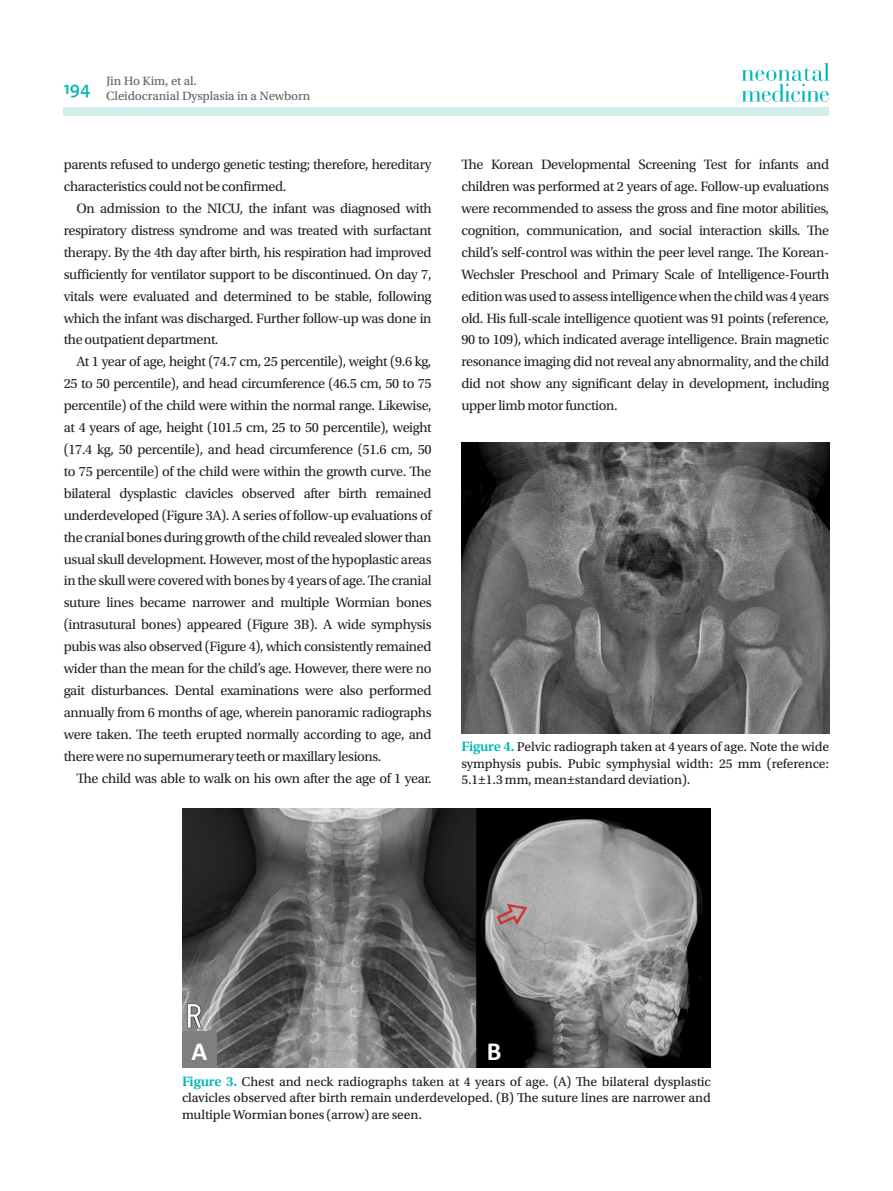
<style>
.page{position:relative;width:893px;height:1191px;background:#fff}
.page>*{position:absolute;margin:0;border:0;box-sizing:border-box;transform-origin:0 0}
.t1{font:700 26.25px "Calibri";color:#fff}
.t2{font:700 26.1px "Calibri";color:#fff}
.t3{font:600 18px "The Mix";color:#00b7b8}
.바탕글-영문{font:14.25px/21.9px "Utopia Std";letter-spacing:-.025em;color:#231f20;text-align:justify}
.Fig{font:13.5px/16.5px "Utopia Std Capt";letter-spacing:-.01em;color:#231f20;text-align:justify}
.큰제목{font:12.75px "Utopia Std Capt";letter-spacing:-.01em;color:#636366}
.s1{font-family:"Utopia Std";font-weight:600;font-size:14.25px;color:#00b7b8}
</style>
<div class="page">
<div style="left:64px;top:107px;width:765px;height:9px;background:#d4eded"></div>
<svg style="left:742px;top:63px;width:87px;height:39px"></svg>
<img style="left:182px;top:808px;width:529px;height:259px">
<div style="left:182px;top:1031px;width:35px;height:36px;background:#7f7f7f"></div>
<div style="left:477px;top:1030px;width:34px;height:37px;background:#000"></div>
<img style="left:461px;top:442px;width:368px;height:291px">
<p class="t3" style="left:64px;top:73px;width:28px">194</p>
<p class="큰제목" style="left:106px;top:74px;width:92px">Jin Ho Kim, et al.</p>
<p class="큰제목" style="left:106px;top:89px;width:206px">Cleidocranial Dysplasia in a Newborn</p>
<p class="바탕글-영문" style="left:64px;top:154px;width:369px">parents refused to undergo genetic testing; therefore, hereditary characteristics could not be confirmed.</p>
<p class="바탕글-영문" style="left:64px;top:198px;width:369px;text-indent:13px">On admission to the NICU, the infant was diagnosed with respiratory distress syndrome and was treated with surfactant therapy. By the 4th day after birth, his respiration had improved sufficiently for ventilator support to be discontinued. On day 7, vitals were evaluated and determined to be stable, following which the infant was discharged. Further follow-up was done in the outpatient department.</p>
<p class="바탕글-영문" style="left:64px;top:351px;width:369px;text-indent:13px">At 1 year of age, height (74.7 cm, 25 percentile), weight (9.6 kg, 25 to 50 percentile), and head circumference (46.5 cm, 50 to 75 percentile) of the child were within the normal range. Likewise, at 4 years of age, height (101.5 cm, 25 to 50 percentile), weight (17.4 kg, 50 percentile), and head circumference (51.6 cm, 50 to 75 percentile) of the child were within the growth curve. The bilateral dysplastic clavicles observed after birth remained underdeveloped (Figure 3A). A series of follow-up evaluations of the cranial bones during growth of the child revealed slower than usual skull development. However, most of the hypoplastic areas in the skull were covered with bones by 4 years of age. The cranial suture lines became narrower and multiple Wormian bones (intrasutural bones) appeared (Figure 3B). A wide symphysis pubis was also observed (Figure 4), which consistently remained wider than the mean for the child’s age. However, there were no gait disturbances. Dental examinations were also performed annually from 6 months of age, wherein panoramic radiographs were taken. The teeth erupted normally according to age, and there were no supernumerary teeth or maxillary lesions.</p>
<p class="바탕글-영문" style="left:77px;top:767px;width:357px">The child was able to walk on his own after the age of 1 year.</p>
<p class="바탕글-영문" style="left:461px;top:154px;width:369px">The Korean Developmental Screening Test for infants and children was performed at 2 years of age. Follow-up evaluations were recommended to assess the gross and fine motor abilities, cognition, communication, and social interaction skills. The child’s self-control was within the peer level range. The Korean-Wechsler Preschool and Primary Scale of Intelligence-Fourth edition was used to assess intelligence when the child was 4 years old. His full-scale intelligence quotient was 91 points (reference, 90 to 109), which indicated average intelligence. Brain magnetic resonance imaging did not reveal any abnormality, and the child did not show any significant delay in development, including upper limb motor function.</p>
<p class="Fig" style="left:461px;top:739px;width:369px"><span class="s1">Figure 4.</span> Pelvic radiograph taken at 4 years of age. Note the wide symphysis pubis. Pubic symphysial width: 25 mm (reference:<br>5.1±1.3 mm, mean±standard deviation).</p>
<p class="t2" style="left:191px;top:1035px;width:17px">A</p>
<p class="t1" style="left:487px;top:1034px;width:16px">B</p>
<p class="Fig" style="left:182px;top:1073px;width:530px"><span class="s1">Figure 3.</span> Chest and neck radiographs taken at 4 years of age. (A) The bilateral dysplastic clavicles observed after birth remain underdeveloped. (B) The suture lines are narrower and multiple Wormian bones (arrow) are seen.</p>
</div>
